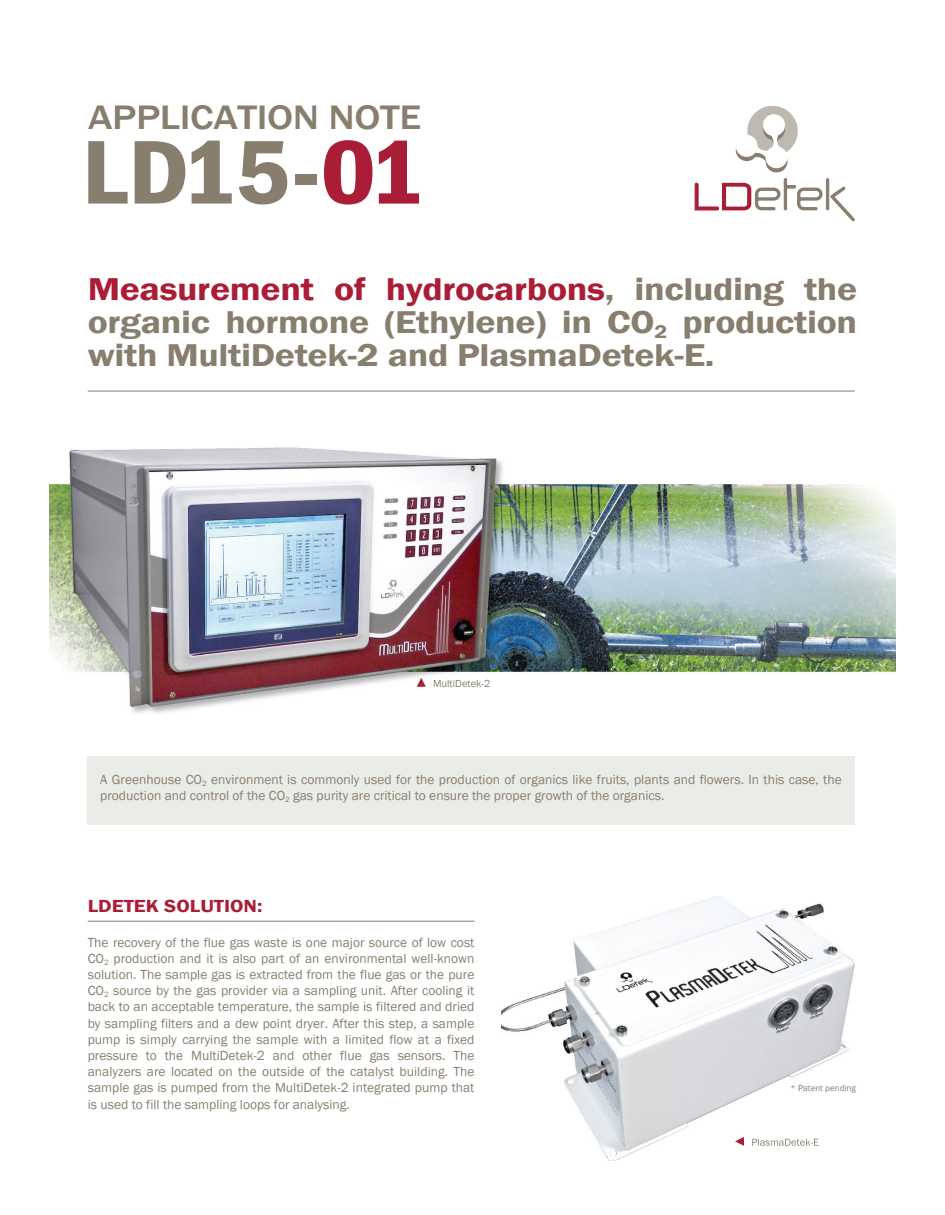
<style>
.page{position:relative;width:945px;height:1215px;background:#fff}
.page>*{position:absolute;margin:0;border:0;box-sizing:border-box;transform-origin:0 0}
.t1{font:600 condensed 93.6px "Franklin Gothic";letter-spacing:-.04em;color:#887e6e;scale:1.16 1}
.t2{font:500 34.95px "Franklin Gothic";letter-spacing:-.01em;color:#887e6e;scale:1.16 1}
.t3{font:600 32.4px/33px "Franklin Gothic";letter-spacing:-.01em;color:#887e6e;text-align:justify;scale:1.16 1}
.t4{font:600 18px "Franklin Gothic";color:#aa1d36;scale:1.16 1}
.t5{font:13.5px/16.2px "Franklin Gothic";color:#887e6e}
.t6{font:12.9px "Arial";color:#aa1d36}
.t7{font:10.5px "Franklin Gothic";color:#887e6e}
.t8{font:9px "Franklin Gothic";color:#887e6e}
.s1{color:#aa1d36}
</style>
<div class="page">
<img style="left:50px;top:447px;width:845px;height:266px">
<hr style="left:88px;top:391px;width:767px;height:1px;background:#887e6e">
<hr style="left:826px;top:178px;width:3px;height:32px;background:#887e6e;border-radius:2px">
<svg style="left:830px;top:187px;width:25px;height:34px"></svg>
<svg style="left:695px;top:106px;width:128px;height:105px"></svg>
<div style="left:88px;top:757px;width:767px;height:68px;background:#eaece8"></div>
<hr style="left:88px;top:921px;width:386px;height:1px;background:#887e6e">
<img style="left:501px;top:896px;width:354px;height:265px">
<img style="left:752px;top:1139px;width:66px;height:7px">
<svg style="left:735px;top:1137px;width:9px;height:9px"></svg>
<h2 class="t2" style="left:88px;top:96px;width:289px">APPLICATION NOTE</h2>
<h1 class="t1" style="left:81px;top:110px;width:296px">LD15-<span class="s1">01</span></h1>
<h3 class="t3" style="left:88px;top:273px;width:665px"><span class="s1">Measurement of hydrocarbons</span>, including the organic hormone (Ethylene) in CO<sub>2</sub> production with MultiDetek-2 and PlasmaDetek-E.</h3>
<p class="t6" style="left:428px;top:691px;width:14px;rotate:-180deg">▼</p>
<p class="t7" style="left:433px;top:677px;width:59px">MultiDetek-2</p>
<p class="t5" style="left:100px;top:772px;width:743px">A Greenhouse CO<sub>2</sub> environment is commonly used for the production of organics like fruits, plants and flowers. In this case, the production and control of the CO<sub>2</sub> gas purity are critical to ensure the proper growth of the organics.</p>
<h3 class="t4" style="left:88px;top:895px;width:152px">LDETEK SOLUTION:</h3>
<p class="t5" style="left:88px;top:934px;width:388px;text-align:justify">The recovery of the flue gas waste is one major source of low cost CO<sub>2</sub> production and it is also part of an environmental well-known solution. The sample gas is extracted from the flue gas or the pure CO<sub>2</sub> source by the gas provider via a sampling unit. After cooling it back to an acceptable temperature, the sample is filtered and dried by sampling filters and a dew point dryer. After this step, a sample pump is simply carrying the sample with a limited flow at a fixed pressure to the MultiDetek-2 and other flue gas sensors. The analyzers are located on the outside of the catalyst building. The sample gas is pumped from the MultiDetek-2 integrated pump that is used to fill the sampling loops for analysing.</p>
<p class="t8" style="left:791px;top:1082px;width:67px">* Patent pending</p>
</div>
